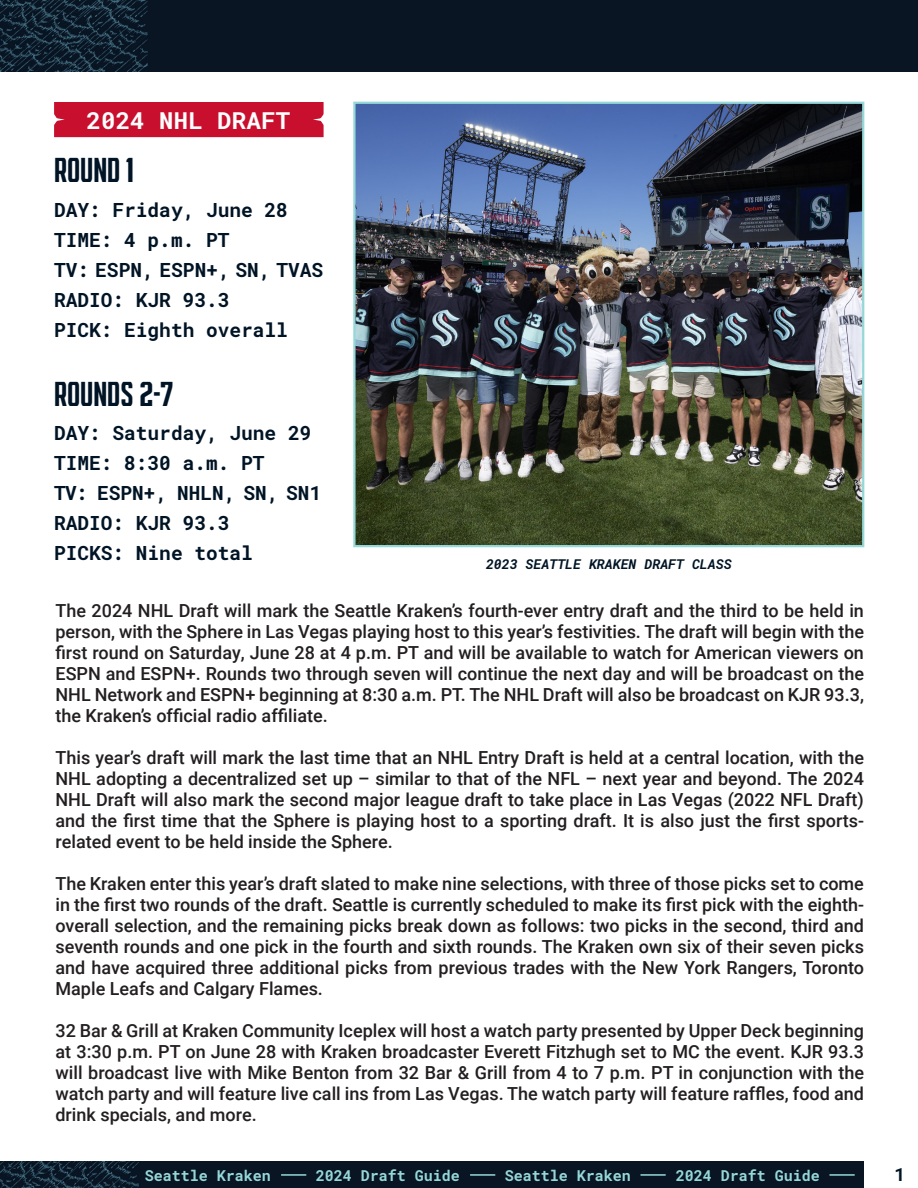
<style>
.page{position:relative;width:918px;height:1188px;background:#fff}
.page>*{position:absolute;margin:0;border:0;box-sizing:border-box;transform-origin:0 0}
.t1{font:condensed 34.5px "Kraken Display BG";color:#001425}
.Bug_Text{font:700 23.25px "Roboto Mono";letter-spacing:.01em;color:#fff}
.t2{font:700 19.5px "Roboto Mono";color:#001425}
.t3{font:500 18px/21px "Roboto";color:#231f20;text-align:justify}
.t4{font:700 18px "Roboto Mono";color:#001425}
.t5{font:700 15px "Roboto Mono";color:#96d8d8}
.t6{font:italic 700 13.5px "Roboto Mono";color:#001425}
</style>
<div class="page">
<img style="left:0;top:0;width:918px;height:72px">
<img style="left:356px;top:105px;width:505px;height:439px">
<div style="left:353px;top:102px;width:511px;height:445px;border:2px solid #96d8d8"></div>
<div style="left:54px;top:102px;width:270px;height:35px;background:#c8102e"></div>
<img style="left:0;top:1161px;width:864px;height:27px">
<hr style="left:281px;top:1174px;width:25px;height:2px;background:#96d8d8">
<hr style="left:470px;top:1174px;width:25px;height:2px;background:#96d8d8">
<hr style="left:640px;top:1174px;width:26px;height:2px;background:#96d8d8">
<hr style="left:830px;top:1174px;width:25px;height:2px;background:#96d8d8">
<p class="Bug_Text" style="left:86px;top:104px;width:205px">2024 NHL DRAFT</p>
<p class="t1" style="left:54px;top:153px;width:81px">ROUND 1</p>
<p class="t2" style="left:54px;top:196px;width:236px">DAY: Friday, June 28</p>
<p class="t2" style="left:54px;top:226px;width:177px">TIME: 4 p.m. PT</p>
<p class="t2" style="left:54px;top:256px;width:271px">TV: ESPN, ESPN+, SN, TVAS</p>
<p class="t2" style="left:54px;top:286px;width:177px">RADIO: KJR 93.3</p>
<p class="t2" style="left:54px;top:316px;width:236px">PICK: Eighth overall</p>
<p class="t1" style="left:54px;top:376px;width:121px">ROUNDS 2-7</p>
<p class="t2" style="left:54px;top:420px;width:259px">DAY: Saturday, June 29</p>
<p class="t2" style="left:54px;top:450px;width:212px">TIME: 8:30 a.m. PT</p>
<p class="t2" style="left:54px;top:480px;width:269px">TV: ESPN+, NHLN, SN, SN1</p>
<p class="t2" style="left:54px;top:510px;width:177px">RADIO: KJR 93.3</p>
<p class="t2" style="left:54px;top:540px;width:200px">PICKS: Nine total</p>
<p class="t6" style="left:486px;top:554px;width:247px">2023 SEATTLE KRAKEN DRAFT CLASS</p>
<p class="t3" style="left:56px;top:600px;width:810px">The 2024 NHL Draft will mark the Seattle Kraken’s fourth-ever entry draft and the third to be held in person, with the Sphere in Las Vegas playing host to this year’s festivities. The draft will begin with the first round on Saturday, June 28 at 4 p.m. PT and will be available to watch for American viewers on ESPN and ESPN+. Rounds two through seven will continue the next day and will be broadcast on the NHL Network and ESPN+ beginning at 8:30 a.m. PT. The NHL Draft will also be broadcast on KJR 93.3, the Kraken’s official radio affiliate.</p>
<p class="t3" style="left:56px;top:747px;width:810px">This year’s draft will mark the last time that an NHL Entry Draft is held at a central location, with the NHL adopting a decentralized set up – similar to that of the NFL – next year and beyond. The 2024<br>NHL Draft will also mark the second major league draft to take place in Las Vegas (2022 NFL Draft) and the first time that the Sphere is playing host to a sporting draft. It is also just the first sports&shy;related event to be held inside the Sphere.</p>
<p class="t3" style="left:56px;top:873px;width:810px">The Kraken enter this year’s draft slated to make nine selections, with three of those picks set to come in the first two rounds of the draft. Seattle is currently scheduled to make its first pick with the eighth&shy;overall selection, and the remaining picks break down as follows: two picks in the second, third and seventh rounds and one pick in the fourth and sixth rounds. The Kraken own six of their seven picks and have acquired three additional picks from previous trades with the New York Rangers, Toronto Maple Leafs and Calgary Flames.</p>
<p class="t3" style="left:56px;top:1020px;width:810px">32 Bar &amp; Grill at Kraken Community Iceplex will host a watch party presented by Upper Deck beginning at 3:30 p.m. PT on June 28 with Kraken broadcaster Everett Fitzhugh set to MC the event. KJR 93.3 will broadcast live with Mike Benton from 32 Bar &amp; Grill from 4 to 7 p.m. PT in conjunction with the watch party and will feature live call ins from Las Vegas. The watch party will feature raffles, food and drink specials, and more.</p>
<p class="t5" style="left:145px;top:1165px;width:128px">Seattle Kraken</p>
<p class="t5" style="left:316px;top:1165px;width:146px">2024 Draft Guide</p>
<p class="t5" style="left:505px;top:1165px;width:128px">Seattle Kraken</p>
<p class="t5" style="left:676px;top:1165px;width:145px">2024 Draft Guide</p>
<p class="t4" style="left:895px;top:1161px;width:12px">1</p>
</div>
